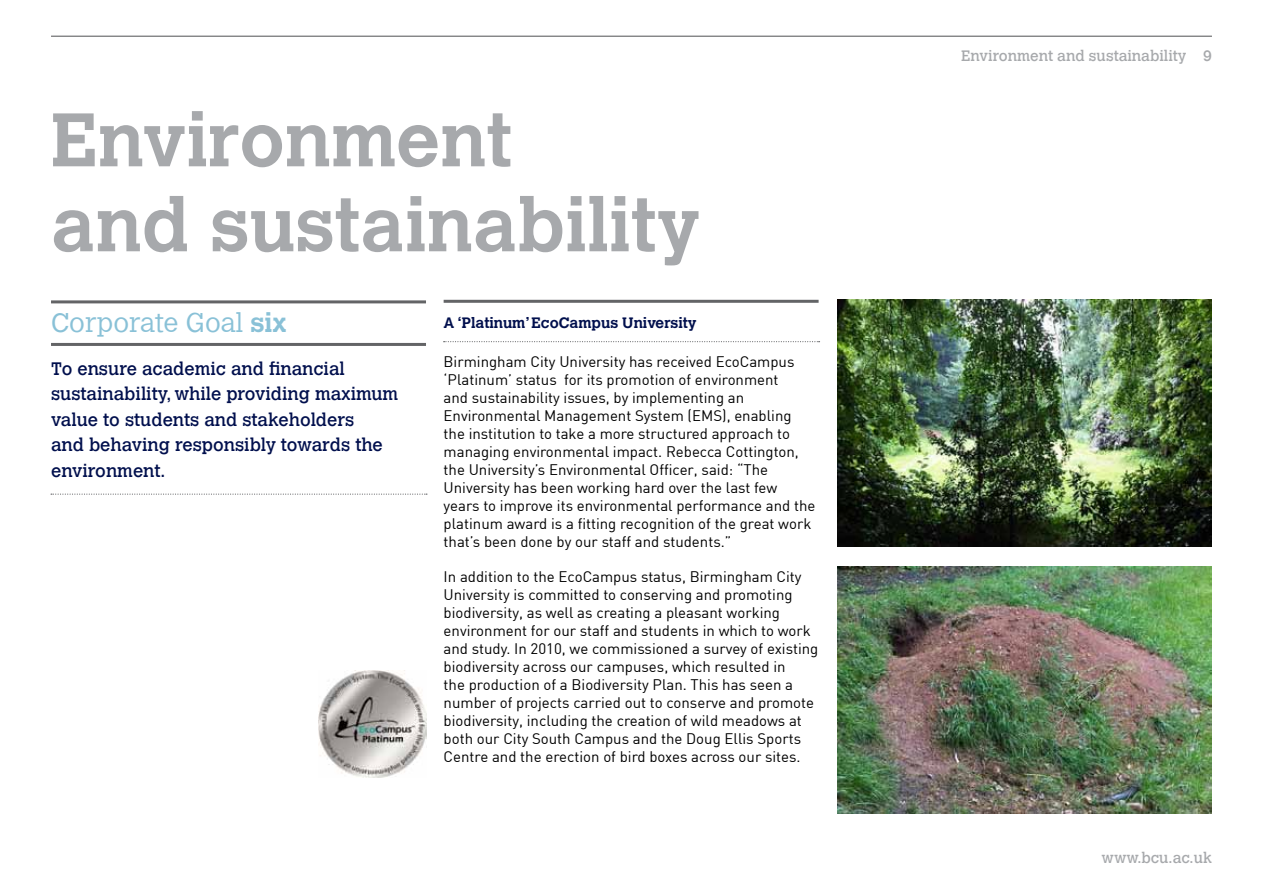
<style>
.page{position:relative;width:1263px;height:893px;background:#fff}
.page>*{position:absolute;margin:0;border:0;box-sizing:border-box;transform-origin:0 0}
.t1{font:700 75px/84.9px "Calvert";color:#a7a9ac}
.t2{font:300 27px "Calvert";color:#89c1d7}
.t3{font:18px/25.5px "Calvert";color:#000f4d}
.t4{font:15px/18px "DIN";color:#000}
.t5{font:15px "Calvert";color:#a7a9ac}
.t6{font:700 15px "Calvert";color:#000f4d}
.s1{font-weight:700}
</style>
<div class="page">
<hr style="left:51px;top:36px;width:1161px;height:1px;background:#636466">
<svg style="left:444px;top:341px;width:376px;height:1px"></svg>
<hr style="left:444px;top:300px;width:375px;height:3px;background:#636466">
<hr style="left:51px;top:300px;width:375px;height:3px;background:#636466">
<svg style="left:51px;top:494px;width:376px;height:1px"></svg>
<hr style="left:51px;top:343px;width:375px;height:3px;background:#636466">
<img style="left:838px;top:300px;width:374px;height:246px">
<img style="left:838px;top:567px;width:374px;height:246px">
<img style="left:319px;top:671px;width:107px;height:107px">
<h1 class="t1" style="left:51px;top:96px;width:651px">Environment<br>and sustainability</h1>
<h2 class="t2" style="left:51px;top:307px;width:237px">Corporate Goal <span class="s1">six</span></h2>
<p class="t3" style="left:51px;top:356px;width:349px">To ensure academic and financial sustainability, while providing maximum value to students and stakeholders<br>and behaving responsibly towards the environment.</p>
<p class="t6" style="left:444px;top:313px;width:255px">A ‘Platinum’ EcoCampus University</p>
<p class="t4" style="left:444px;top:352px;width:373px">Birmingham City University has received EcoCampus ‘Platinum’ status for its promotion of environment<br>and sustainability issues, by implementing an Environmental Management System (EMS), enabling the institution to take a more structured approach to managing environmental impact. Rebecca Cottington, the University’s Environmental Officer, said: “The University has been working hard over the last few years to improve its environmental performance and the platinum award is a fitting recognition of the great work that’s been done by our staff and students.”</p>
<p class="t4" style="left:444px;top:567px;width:376px">In addition to the EcoCampus status, Birmingham City University is committed to conserving and promoting biodiversity, as well as creating a pleasant working environment for our staff and students in which to work and study. In 2010, we commissioned a survey of existing biodiversity across our campuses, which resulted in<br>the production of a Biodiversity Plan. This has seen a number of projects carried out to conserve and promote biodiversity, including the creation of wild meadows at both our City South Campus and the Doug Ellis Sports Centre and the erection of bird boxes across our sites.</p>
<p class="t5" style="left:961px;top:48px;width:252px">Environment and sustainability 9</p>
<p class="t5" style="left:1101px;top:849px;width:112px">www.bcu.ac.uk</p>
</div>
